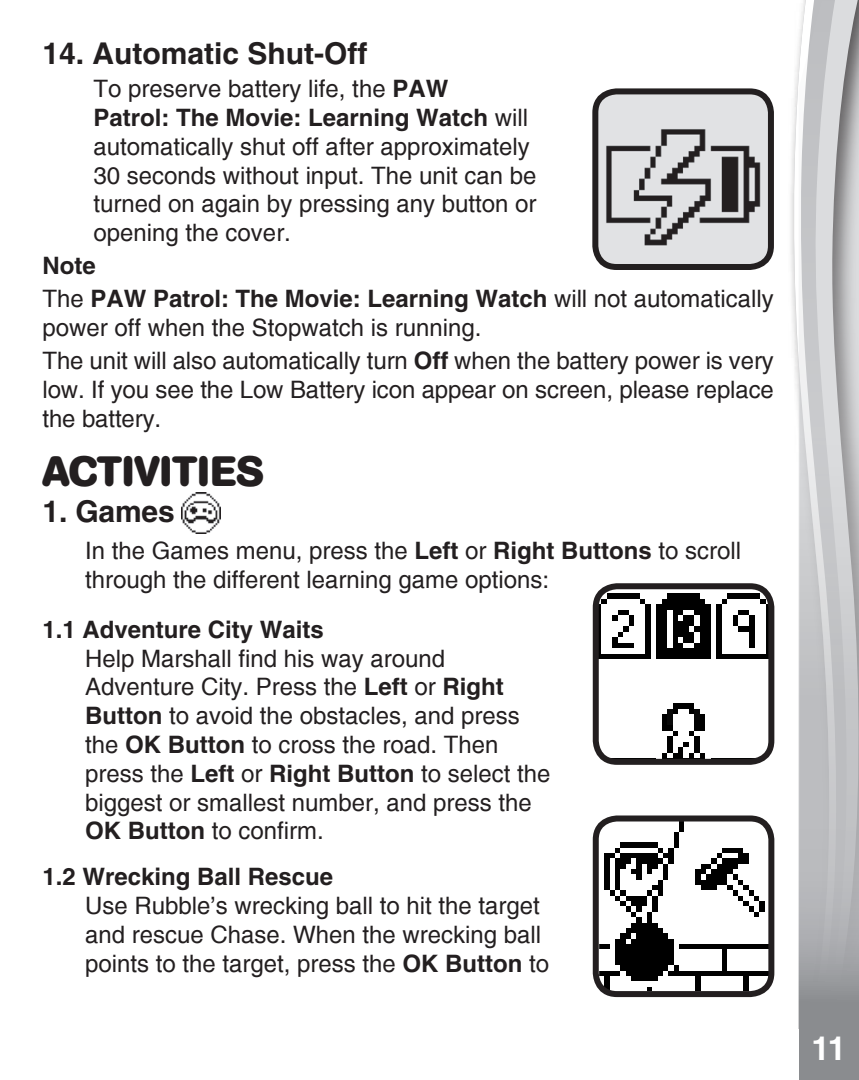
<style>
.page{position:relative;width:859px;height:1080px;background:#fff}
.page>*{position:absolute;margin:0;border:0;box-sizing:border-box;transform-origin:0 0}
.point{font:700 42px "AG Book Rounded";color:#231f20}
.t1{font:700 33px "Helvetica";color:#fff}
.point-2{font:700 30px "Helvetica";color:#231f20}
.point-3{font:24px/28.8px "Helvetica";color:#231f20}
.point-4{font:700 24px "Helvetica";color:#231f20}
.s1{font-weight:700}
</style>
<div class="page">
<svg style="left:793px;top:46px;width:6px;height:983px"></svg>
<svg style="left:799px;top:0;width:60px;height:1080px;background:#bebfc1"></svg>
<img style="left:181px;top:492px;width:40px;height:41px">
<img style="left:600px;top:823px;width:167px;height:167px">
<div style="left:593px;top:816px;width:181px;height:181px;border:6px solid #231f20;border-radius:21px"></div>
<img style="left:600px;top:590px;width:167px;height:168px">
<div style="left:593px;top:583px;width:181px;height:182px;border:6px solid #231f20;border-radius:21px"></div>
<img style="left:599px;top:95px;width:168px;height:168px">
<div style="left:592px;top:88px;width:182px;height:182px;border:6px solid #231f20;border-radius:21px"></div>
<p class="point-2" style="left:42px;top:35px;width:327px">14. Automatic Shut-Off</p>
<p class="point-3" style="left:94px;top:74px;width:444px">To preserve battery life, the <span class="s1">PAW<br>Patrol: The Movie: Learning Watch</span> will automatically shut off after approximately 30 seconds without input. The unit can be turned on again by pressing any button or opening the cover.</p>
<p class="point-4" style="left:42px;top:251px;width:55px">Note</p>
<p class="point-3" style="left:42px;top:285px;width:733px">The <span class="s1">PAW Patrol: The Movie: Learning Watch</span> will not automatically power off when the Stopwatch is running.</p>
<p class="point-3" style="left:42px;top:346px;width:733px;text-align:justify">The unit will also automatically turn <span class="s1">Off</span> when the battery power is very low. If you see the Low Battery icon appear on screen, please replace the battery.</p>
<p class="point" style="left:42px;top:447px;width:223px">ACTIVITIES</p>
<p class="point-2" style="left:42px;top:493px;width:134px">1. Games</p>
<p class="point-3" style="left:85px;top:536px;width:658px">In the Games menu, press the <span class="s1">Left</span> or <span class="s1">Right Buttons</span> to scroll through the different learning game options:</p>
<p class="point-4" style="left:42px;top:615px;width:283px">1.1 Adventure City Waits</p>
<p class="point-3" style="left:85px;top:644px;width:467px">Help Marshall find his way around Adventure City. Press the <span class="s1">Left</span> or <span class="s1">Right Button</span> to avoid the obstacles, and press the <span class="s1">OK Button</span> to cross the road. Then press the <span class="s1">Left</span> or <span class="s1">Right Button</span> to select the biggest or smallest number, and press the <span class="s1">OK Button</span> to confirm.</p>
<p class="point-4" style="left:42px;top:862px;width:292px">1.2 Wrecking Ball Rescue</p>
<p class="point-3" style="left:85px;top:891px;width:466px">Use Rubble’s wrecking ball to hit the target and rescue Chase. When the wrecking ball points to the target, press the <span class="s1">OK Button</span> to</p>
<h2 class="t1" style="left:813px;top:1021px;width:40px">11<sup>11</sup></h2>
<h2 class="t1" style="left:811px;top:1029px;width:36px">11</h2>
</div>
